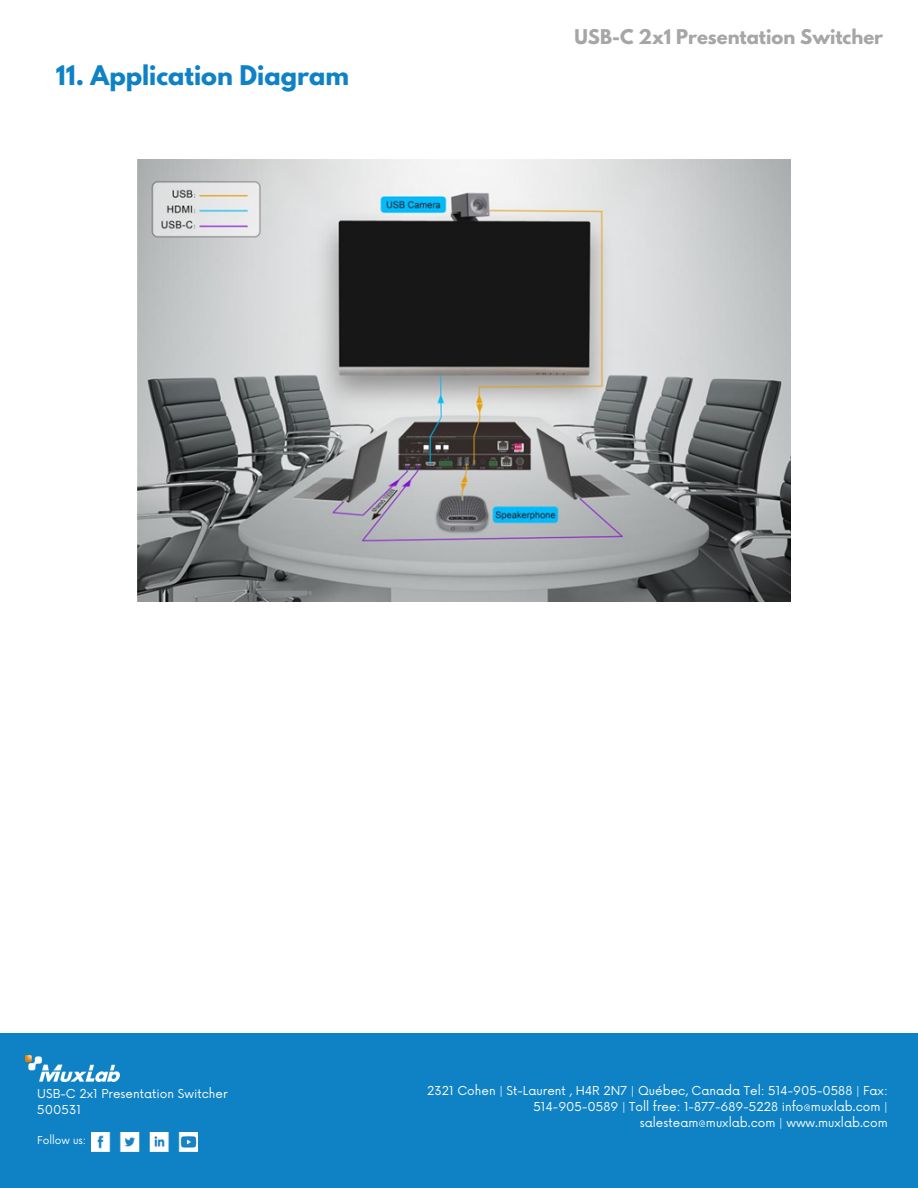
<style>
.page{position:relative;width:918px;height:1188px;background:#fff}
.page>*{position:absolute;margin:0;border:0;box-sizing:border-box;transform-origin:0 0}
.t1{font:700 24px "League Spartan";color:#0f82c5}
.t2{font:700 18px "League Spartan";color:#a6a6a6}
.t3{font:12px/16px "Now";color:#fff;text-align:right}
.t4{font:10.5px "Now";color:#fff}
</style>
<div class="page">
<div style="left:0;top:1033px;width:918px;height:155px;background:#0f82c5"></div>
<img style="left:92px;top:1133px;width:106px;height:19px">
<img style="left:25px;top:1056px;width:95px;height:26px">
<img style="left:138px;top:160px;width:652px;height:442px">
<p class="t1" style="left:56px;top:64px;width:295px">11. Application Diagram</p>
<p class="t2" style="left:575px;top:28px;width:310px">USB-C 2x1 Presentation Switcher</p>
<p class="t3" style="left:37px;top:1087px;width:192px">USB-C 2x1 Presentation Switcher</p>
<p class="t3" style="left:37px;top:1103px;width:45px">500531</p>
<p class="t4" style="left:37px;top:1135px;width:51px">Follow us:</p>
<p class="t3" style="left:427px;top:1083px;width:462px">2321 Cohen | St-Laurent , H4R 2N7 | Québec, Canada Tel: 514-905-0588 | Fax:<br>514-905-0589 | Toll free: 1-877-689-5228 info@muxlab.com | salesteam@muxlab.com | www.muxlab.com</p>
</div>
